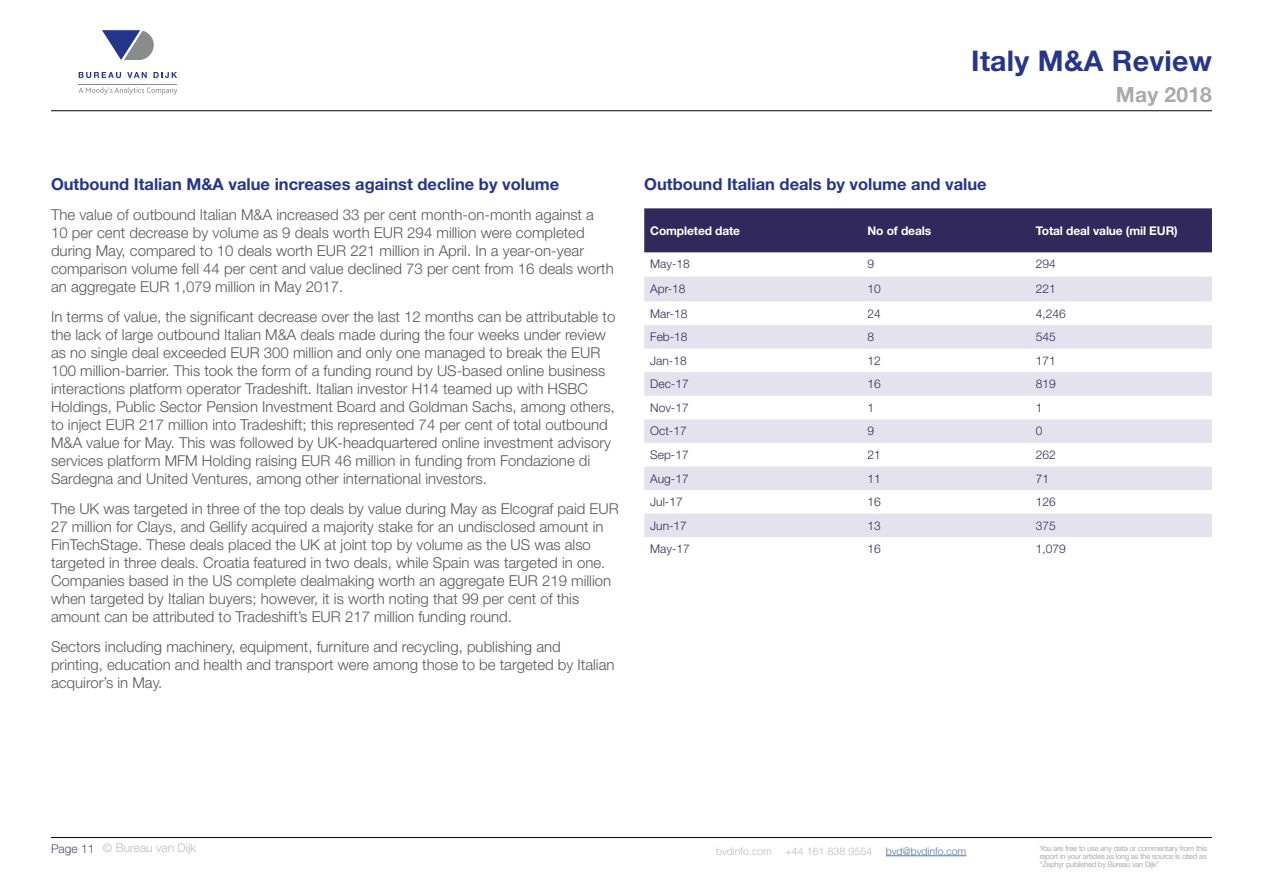
<style>
.page{position:relative;width:1263px;height:893px;background:#fff}
.page>*{position:absolute;margin:0;border:0;box-sizing:border-box;transform-origin:0 0}
.t1{font:700 28.5px "Helvetica Neue LTW1 G";letter-spacing:.01em;color:#26358c}
.t2{font:700 21px "Helvetica Neue LTW1 G";letter-spacing:.01em;color:#aaa}
.t3{font:700 16.5px "Helvetica Neue LTW1 G";color:#26358c}
.t4{font:300 15px/18px "Helvetica Neue LT Std";color:#575756}
.t5{font:300 12px "Helvetica Neue LT Std";color:#31295c}
.t6{font:700 12px "Helvetica Neue LTW1 G";letter-spacing:-.01em;color:#fff}
.t7{font:300 12px "Helvetica Neue LT Std";color:#bcbcbc}
.t8{font:300 10.5px "Helvetica Neue LT Std";letter-spacing:.005em;color:#bcbcbc}
.t9{font:300 10.5px "Helvetica Neue LT Std";letter-spacing:-.005em;color:#5576af}
.t10{font:300 7.5px/8.2px "Helvetica Neue LT Std";letter-spacing:-.015em;color:#bcbcbc;text-align:justify}
.s1{color:#4f4776}
</style>
<div class="page">
<hr style="left:886px;top:855px;width:80px;height:1px;background:#5576af">
<hr style="left:51px;top:110px;width:1161px;height:1px;background:#000">
<hr style="left:51px;top:837px;width:1161px;height:1px;background:#000">
<svg style="left:102px;top:30px;width:52px;height:30px"></svg>
<svg style="left:79px;top:72px;width:42px;height:6px"></svg>
<svg style="left:127px;top:72px;width:20px;height:6px"></svg>
<svg style="left:153px;top:72px;width:24px;height:6px"></svg>
<hr style="left:79px;top:84px;width:98px;height:1px;background:#898c8a">
<svg style="left:79px;top:87px;width:98px;height:8px"></svg>
<div style="left:644px;top:208px;width:568px;height:44px;background:#31295c"></div>
<svg style="left:644px;top:277px;width:568px;height:260px;fill:#e4e2ed"></svg>
<h1 class="t1" style="left:971px;top:43px;width:242px">Italy M&amp;A Review</h1>
<h2 class="t2" style="left:1116px;top:82px;width:98px">May 2018</h2>
<p class="t3" style="left:51px;top:174px;width:510px">Outbound Italian M&amp;A value increases against decline by volume</p>
<p class="t4" style="left:51px;top:206px;width:564px">The value of outbound Italian M&amp;A increased 33 per cent month-on-month against a 10 per cent decrease by volume as 9 deals worth EUR 294 million were completed during May, compared to 10 deals worth EUR 221 million in April. In a year-on-year comparison volume fell 44 per cent and value declined 73 per cent from 16 deals worth an aggregate EUR 1,079 million in May 2017.</p>
<p class="t4" style="left:51px;top:308px;width:566px">In terms of value, the significant decrease over the last 12 months can be attributable to the lack of large outbound Italian M&amp;A deals made during the four weeks under review as no single deal exceeded EUR 300 million and only one managed to break the EUR 100 million-barrier. This took the form of a funding round by US-based online business interactions platform operator Tradeshift. Italian investor H14 teamed up with HSBC Holdings, Public Sector Pension Investment Board and Goldman Sachs, among others, to inject EUR 217 million into Tradeshift; this represented 74 per cent of total outbound M&amp;A value for May. This was followed by UK-headquartered online investment advisory services platform MFM Holding raising EUR 46 million in funding from Fondazione di Sardegna and United Ventures, among other international investors.</p>
<p class="t4" style="left:51px;top:500px;width:569px">The UK was targeted in three of the top deals by value during May as Elcograf paid EUR 27 million for Clays, and Gellify acquired a majority stake for an undisclosed amount in FinTechStage. These deals placed the UK at joint top by volume as the US was also targeted in three deals. Croatia featured in two deals, while Spain was targeted in one.<br>Companies based in the US complete dealmaking worth an aggregate EUR 219 million when targeted by Italian buyers; however, it is worth noting that 99 per cent of this amount can be attributed to Tradeshift’s EUR 217 million funding round.</p>
<p class="t4" style="left:51px;top:638px;width:565px">Sectors including machinery, equipment, furniture and recycling, publishing and printing, education and health and transport were among those to be targeted by Italian acquiror’s in May.</p>
<p class="t3" style="left:644px;top:174px;width:344px">Outbound Italian deals by volume and value</p>
<p class="t6" style="left:650px;top:223px;width:91px">Completed date</p>
<p class="t6" style="left:867px;top:223px;width:65px">No of deals</p>
<p class="t6" style="left:1036px;top:223px;width:143px">Total deal value (mil EUR)</p>
<p class="t5" style="left:650px;top:257px;width:41px">May-18</p>
<p class="t5" style="left:867px;top:257px;width:8px">9</p>
<p class="t5" style="left:1036px;top:257px;width:22px">294</p>
<p class="t5" style="left:650px;top:281px;width:37px">Apr-18</p>
<p class="t5" style="left:867px;top:281px;width:15px">10</p>
<p class="t5" style="left:1036px;top:281px;width:22px">221</p>
<p class="t5" style="left:650px;top:306px;width:39px">Mar-18</p>
<p class="t5" style="left:867px;top:306px;width:15px">24</p>
<p class="t5" style="left:1036px;top:306px;width:32px">4,246</p>
<p class="t5" style="left:650px;top:329px;width:39px">Feb-18</p>
<p class="t5" style="left:867px;top:329px;width:8px">8</p>
<p class="t5" style="left:1036px;top:329px;width:22px">545</p>
<p class="t5" style="left:650px;top:353px;width:38px">Jan-18</p>
<p class="t5" style="left:867px;top:353px;width:15px">12</p>
<p class="t5" style="left:1036px;top:353px;width:22px">171</p>
<p class="t5" style="left:650px;top:377px;width:40px">Dec-17</p>
<p class="t5" style="left:867px;top:377px;width:15px">16</p>
<p class="t5" style="left:1036px;top:377px;width:22px">819</p>
<p class="t5" style="left:650px;top:400px;width:40px">Nov-17</p>
<p class="t5" style="left:867px;top:400px;width:8px">1</p>
<p class="t5" style="left:1036px;top:400px;width:8px">1</p>
<p class="t5" style="left:650px;top:424px;width:38px">Oct-17</p>
<p class="t5" style="left:867px;top:424px;width:8px">9</p>
<p class="t5" style="left:1036px;top:424px;width:8px">0</p>
<p class="t5" style="left:650px;top:447px;width:40px">Sep-17</p>
<p class="t5" style="left:867px;top:447px;width:15px">21</p>
<p class="t5" style="left:1036px;top:447px;width:22px">262</p>
<p class="t5" style="left:650px;top:471px;width:40px">Aug-17</p>
<p class="t5" style="left:867px;top:471px;width:15px">11</p>
<p class="t5" style="left:1036px;top:471px;width:15px">71</p>
<p class="t5" style="left:650px;top:494px;width:34px">Jul-17</p>
<p class="t5" style="left:867px;top:494px;width:15px">16</p>
<p class="t5" style="left:1036px;top:494px;width:22px">126</p>
<p class="t5" style="left:650px;top:518px;width:38px">Jun-17</p>
<p class="t5" style="left:867px;top:518px;width:15px">13</p>
<p class="t5" style="left:1036px;top:518px;width:22px">375</p>
<p class="t5" style="left:650px;top:542px;width:41px">May-17</p>
<p class="t5" style="left:867px;top:542px;width:15px">16</p>
<p class="t5" style="left:1036px;top:542px;width:32px">1,079</p>
<p class="t7" style="left:51px;top:840px;width:147px"><span class="s1">Page 11</span> © Bureau van Dijk</p>
<p class="t8" style="left:716px;top:844px;width:58px">bvdinfo.com</p>
<p class="t8" style="left:785px;top:844px;width:88px">+44 161 838 9554</p>
<p class="t9" style="left:886px;top:844px;width:82px">bvd@bvdinfo.com</p>
<p class="t10" style="left:1040px;top:844px;width:169px">You are free to use any data or commentary from this report in your articles as long as the source is cited as “Zephyr published by Bureau van Dijk”</p>
</div>
